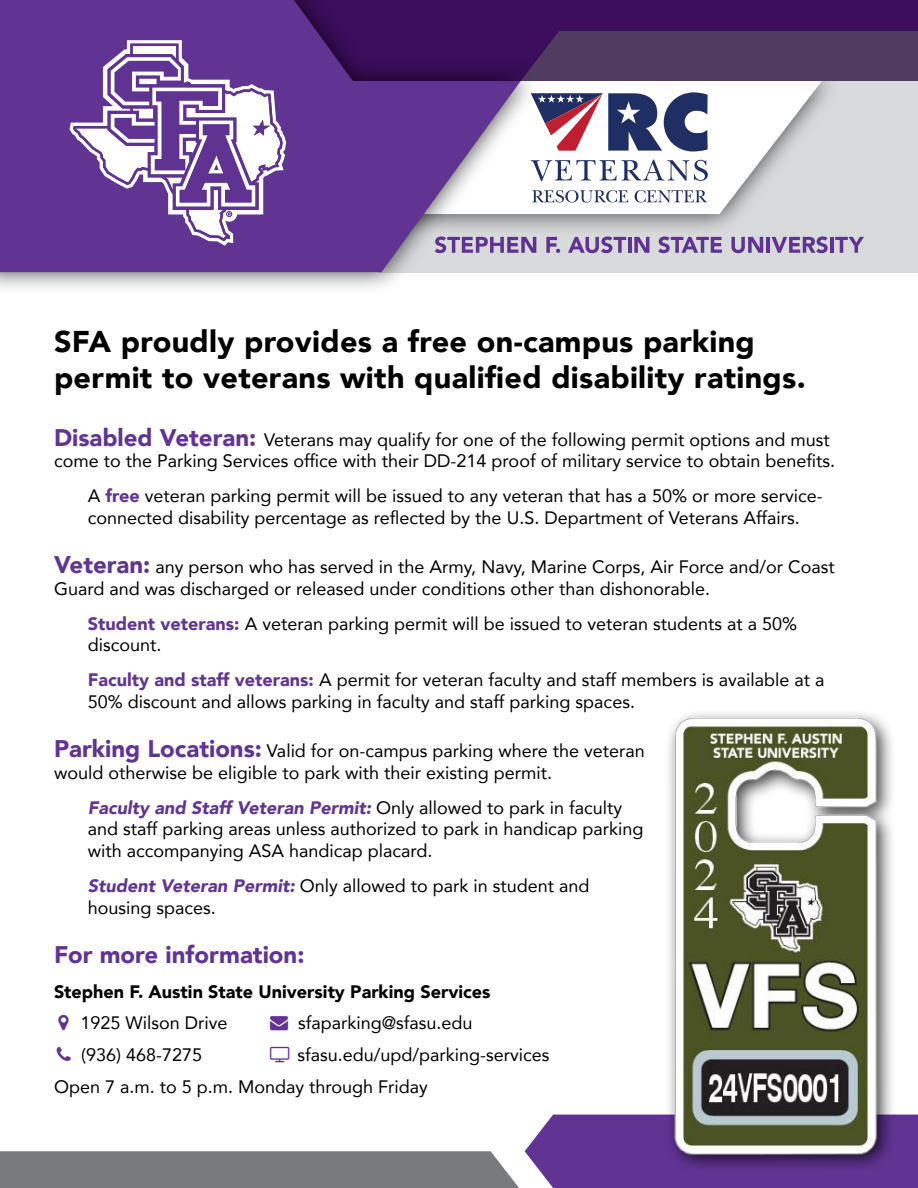
<style>
.page{position:relative;width:918px;height:1188px;background:#fff}
.page>*{position:absolute;margin:0;border:0;box-sizing:border-box;transform-origin:0 0}
.t1{font:900 30px/36px "Avenir";letter-spacing:.01em;color:#000}
.t2{font:900 24px "Avenir";color:#613393}
.t3{font:18px/21.6px "Avenir";color:#000}
.t4{font:900 18px "Avenir";color:#000}
.s1{font-weight:900;font-size:24px;color:#613393}
.s2{font-weight:900;color:#613393}
.s3{font-weight:900;font-style:italic;color:#613393}
.s4{color:#613393}
</style>
<div class="page">
<div style="left:378px;top:81px;width:540px;height:191px;background:#d9dadc"></div>
<div style="left:273px;top:58px;width:568px;height:179px;background:#000;opacity:.75"></div>
<svg style="left:540px;top:81px;width:282px;height:133px;fill:#fff"></svg>
<div style="left:225px;top:0;width:693px;height:81px;background:#3b0d5c"></div>
<div style="left:525px;top:1115px;width:393px;height:73px;background:#613393"></div>
<div style="left:0;top:1151px;width:519px;height:37px;background:#787a7d"></div>
<div style="left:664px;top:708px;width:232px;height:465px;background:#000;opacity:.75"></div>
<img style="left:671px;top:717px;width:210px;height:441px">
<div style="left:0;top:0;width:540px;height:295px;background:#000;opacity:.75"></div>
<svg style="left:0;top:0;width:521px;height:272px;fill:#613393"></svg>
<svg style="left:70px;top:40px;width:216px;height:206px;background:#6f469d"></svg>
<svg style="left:73px;top:44px;width:210px;height:197px"></svg>
<svg style="left:531px;top:160px;width:177px;height:21px;background:#c8ccd9"></svg>
<svg style="left:532px;top:190px;width:96px;height:13px"></svg>
<svg style="left:635px;top:190px;width:72px;height:13px"></svg>
<svg style="left:531px;top:92px;width:177px;height:60px;background:#8c849f"></svg>
<svg style="left:435px;top:236px;width:101px;height:17px"></svg>
<svg style="left:546px;top:237px;width:14px;height:16px"></svg>
<svg style="left:568px;top:236px;width:58px;height:17px"></svg>
<hr style="left:628px;top:237px;width:3px;height:16px;background:#603393">
<svg style="left:634px;top:237px;width:15px;height:16px"></svg>
<svg style="left:658px;top:236px;width:64px;height:17px"></svg>
<svg style="left:731px;top:237px;width:32px;height:16px"></svg>
<hr style="left:766px;top:237px;width:4px;height:16px;background:#603393">
<svg style="left:772px;top:236px;width:56px;height:17px"></svg>
<hr style="left:830px;top:237px;width:3px;height:16px;background:#603393">
<svg style="left:835px;top:237px;width:29px;height:16px"></svg>
<div style="left:521px;top:31px;width:397px;height:50px;background:#503c61"></div>
<p class="t1" style="left:54px;top:323px;width:753px">SFA proudly provides a free on-campus parking permit to veterans with qualified disability ratings.</p>
<p class="t3" style="left:54px;top:428px;width:783px"><span class="s1">Disabled Veteran:</span> Veterans may qualify for one of the following permit options and must come to the Parking Services office with their DD-214 proof of military service to obtain benefits.</p>
<p class="t3" style="left:88px;top:485px;width:737px">A <span class="s2">free</span> veteran parking permit will be issued to any veteran that has a 50% or more service&shy;connected disability percentage as reflected by the U.S. Department of Veterans Affairs.</p>
<p class="t3" style="left:54px;top:555px;width:782px"><span class="s1">Veteran:</span> any person who has served in the Army, Navy, Marine Corps, Air Force and/or Coast<br>Guard and was discharged or released under conditions other than dishonorable.</p>
<p class="t3" style="left:88px;top:612px;width:711px"><span class="s2">Student veterans:</span> A veteran parking permit will be issued to veteran students at a 50% discount.</p>
<p class="t3" style="left:88px;top:669px;width:738px"><span class="s2">Faculty and staff veterans:</span> A permit for veteran faculty and staff members is available at a<br>50% discount and allows parking in faculty and staff parking spaces.</p>
<p class="t3" style="left:54px;top:740px;width:592px"><span class="s1">Parking Locations:</span> Valid for on-campus parking where the veteran would otherwise be eligible to park with their existing permit.</p>
<p class="t3" style="left:88px;top:796px;width:557px"><span class="s3">Faculty and Staff Veteran Permit:</span> Only allowed to park in faculty and staff parking areas unless authorized to park in handicap parking with accompanying ASA handicap placard.</p>
<p class="t3" style="left:88px;top:875px;width:503px"><span class="s3">Student Veteran Permit:</span> Only allowed to park in student and housing spaces.</p>
<p class="t2" style="left:54px;top:934px;width:252px">For more information:</p>
<p class="t4" style="left:54px;top:976px;width:438px">Stephen F. Austin State University Parking Services</p>
<p class="t3" style="left:80px;top:1012px;width:149px">1925 Wilson Drive</p>
<p class="t3" style="left:270px;top:1012px;width:204px"><span class="s4">→</span> sfaparking@sfasu.edu</p>
<p class="t3" style="left:81px;top:1043px;width:123px">(936) 468-7275</p>
<p class="t3" style="left:270px;top:1043px;width:281px"><span class="s4">●</span> sfasu.edu/upd/parking-services</p>
<p class="t3" style="left:54px;top:1075px;width:375px">Open 7 a.m. to 5 p.m. Monday through Friday</p>
</div>
